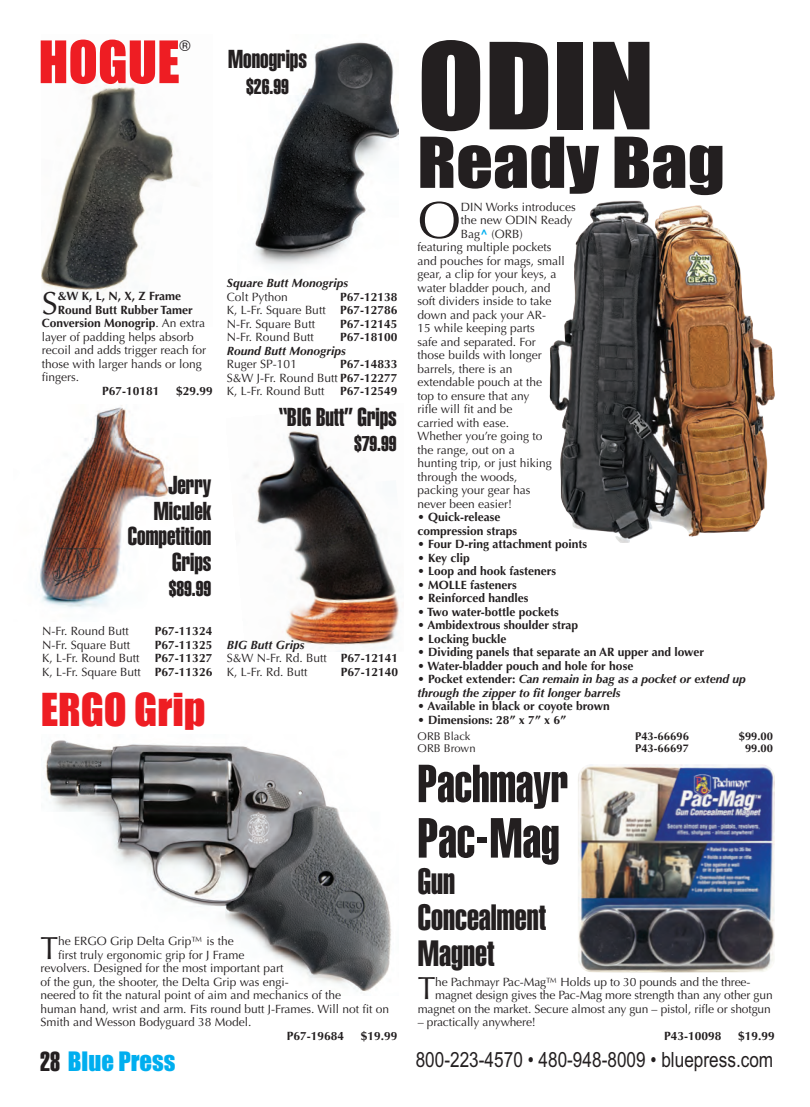
<style>
.page{position:relative;width:810px;height:1107px;background:#fff}
.page>*{position:absolute;margin:0;border:0;box-sizing:border-box;transform-origin:0 0}
.t1{font:110.7px "Impact";color:#231f20;scale:1.11 1}
.t2{font:64.8px "Impact";color:#231f20;scale:1.11 1}
.t3{font:55.5px "Helvetica LT Std Extra Comp";color:#231f20}
.t4{font:54px "Impact";color:#ee1d23}
.t5{font:52.5px "Helvetica LT Std Extra Comp";color:#231f20}
.t6{font:51.9px "Optima LT Std";color:#231f20}
.t7{font:42px "Impact";color:#ee1d23}
.t8{font:36px/36px "Helvetica LT Std Extra Comp";color:#231f20}
.t9{font:31.95px "Optima LT Std";color:#231f20}
.t10{font:25.5px/25.5px "Helvetica LT Std Extra Comp";color:#231f20;text-align:right}
.t11{font:24.75px "Impact";color:#00aeef}
.t12{font:21px "Arial Narrow";color:#231f20}
.t13{font:21px "Helvetica LT Std Extra Comp";color:#231f20}
.t14{font:15px "Helvetica";color:#231f20}
.t15{font:12px/13.5px "Optima LT Std";color:#231f20;text-align:justify}
.t16{font:700 12px/13.5px "Optima LT Std";color:#231f20;text-align:right}
.t17{font:italic 700 12px/13.5px "Optima LT Std";color:#231f20}
.t18{font:700 11.25px "Optima LT Std";color:#231f20}
.t19{font:11.25px "Optima LT Std";color:#231f20}
.s1{font-weight:400}
.s2{font-weight:700}
.s3{font-weight:700;font-style:italic}
.s4{font-family:"Optima";font-weight:900;color:#00aeef}
.s5{font-style:normal}
.s6{font-family:"Helvetica LT Std Extra Comp";font-size:27px;color:#231f20}
</style>
<div class="page">
<img style="left:42px;top:85px;width:132px;height:212px">
<img style="left:254px;top:42px;width:144px;height:225px">
<img style="left:46px;top:740px;width:345px;height:253px">
<img style="left:36px;top:405px;width:133px;height:203px">
<img style="left:256px;top:431px;width:145px;height:221px">
<img style="left:578px;top:764px;width:197px;height:208px;border-radius:14px">
<img style="left:549px;top:201px;width:226px;height:342px">
<h3 class="t4" style="left:38px;top:33px;width:143px">HOGUE</h3>
<p class="t14" style="left:179px;top:38px;width:13px">®</p>
<h3 class="t10" style="left:228px;top:48px;width:80px">Monogrips</h3>
<h3 class="t13" style="left:246px;top:79px;width:44px">$26.99</h3>
<h3 class="t9" style="left:42px;top:290px;width:17px">S</h3>
<p class="t16" style="left:58px;top:291px;width:125px">&amp;W K, L, N, X, Z Frame</p>
<p class="t16" style="left:58px;top:304px;width:137px">Round Butt Rubber Tamer</p>
<p class="t16" style="left:42px;top:318px;width:165px">Conversion Monogrip<span class="s1">. An extra</span></p>
<p class="t15" style="left:42px;top:331px;width:154px">layer of padding helps absorb</p>
<p class="t15" style="left:42px;top:345px;width:166px">recoil and adds trigger reach for</p>
<p class="t15" style="left:42px;top:358px;width:162px">those with larger hands or long</p>
<p class="t15" style="left:42px;top:372px;width:39px">fingers.</p>
<p class="t16" style="left:102px;top:385px;width:59px">P67-10181</p>
<p class="t16" style="left:176px;top:385px;width:38px">$29.99</p>
<h3 class="t10" style="left:128px;top:474px;width:85px">Jerry<br>Miculek<br>Competition<br>Grips</h3>
<h3 class="t13" style="left:169px;top:581px;width:44px">$89.99</h3>
<p class="t15" style="left:42px;top:625px;width:88px">N-Fr. Round Butt</p>
<p class="t16" style="left:155px;top:625px;width:59px">P67-11324</p>
<p class="t15" style="left:42px;top:639px;width:90px">N-Fr. Square Butt</p>
<p class="t16" style="left:155px;top:639px;width:59px">P67-11325</p>
<p class="t15" style="left:42px;top:652px;width:99px">K, L-Fr. Round Butt</p>
<p class="t16" style="left:42px;top:652px;width:172px">P67-11327<br><span class="s1">K, L-Fr. Square Butt</span> P67-11326</p>
<h3 class="t7" style="left:41px;top:687px;width:167px">ERGO Grip</h3>
<p class="t17" style="left:227px;top:277px;width:123px">Square Butt Monogrips</p>
<p class="t15" style="left:227px;top:291px;width:62px">Colt Python</p>
<p class="t15" style="left:227px;top:291px;width:172px;text-indent:113px"><span class="s2">P67-12138<br></span>K, L-Fr. Square Butt <span class="s2">P67-12786<br></span>N-Fr. Square Butt</p>
<p class="t16" style="left:340px;top:318px;width:59px">P67-12145</p>
<p class="t15" style="left:227px;top:331px;width:88px">N-Fr. Round Butt</p>
<p class="t16" style="left:340px;top:331px;width:59px">P67-18100</p>
<p class="t17" style="left:227px;top:345px;width:120px">Round Butt Monogrips</p>
<p class="t15" style="left:227px;top:358px;width:72px">Ruger SP-101</p>
<p class="t15" style="left:227px;top:358px;width:172px;text-indent:113px"><span class="s2">P67-14833<br></span>S&amp;W J-Fr. Round Butt <span class="s2">P67-12277<br></span>K, L-Fr. Round Butt</p>
<p class="t16" style="left:340px;top:385px;width:59px">P67-12549</p>
<h3 class="t10" style="left:279px;top:405px;width:119px">“BIG Butt” Grips</h3>
<h3 class="t13" style="left:354px;top:436px;width:44px">$79.99</h3>
<p class="t15" style="left:227px;top:639px;width:173px;text-align:left"><span class="s3">BIG Butt Grips<br></span>S&amp;W N-Fr. Rd. Butt <span class="s2">P67-12141<br></span>K, L-Fr. Rd. Butt</p>
<p class="t16" style="left:341px;top:666px;width:59px">P67-12140</p>
<h3 class="t9" style="left:41px;top:935px;width:19px">T</h3>
<p class="t15" style="left:58px;top:935px;width:177px">he ERGO Grip Delta Grip™ is the</p>
<p class="t15" style="left:58px;top:949px;width:188px">first truly ergonomic grip for J Frame</p>
<p class="t15" style="left:41px;top:962px;width:245px">revolvers. Designed for the most important part</p>
<p class="t15" style="left:41px;top:976px;width:250px">of the gun, the shooter, the Delta Grip was engi-</p>
<p class="t15" style="left:41px;top:989px;width:302px">neered to fit the natural point of aim and mechanics of the</p>
<p class="t15" style="left:41px;top:1003px;width:350px">human hand, wrist and arm. Fits round butt J-Frames. Will not fit on</p>
<p class="t15" style="left:41px;top:1016px;width:212px">Smith and Wesson Bodyguard 38 Model.</p>
<p class="t16" style="left:287px;top:1030px;width:59px">P67-19684</p>
<p class="t16" style="left:361px;top:1030px;width:38px">$19.99</p>
<h1 class="t1" style="left:417px;top:26px;width:215px">ODIN</h1>
<h2 class="t2" style="left:417px;top:128px;width:279px">Ready Bag</h2>
<h3 class="t6" style="left:418px;top:199px;width:45px">O</h3>
<p class="t15" style="left:461px;top:201px;width:117px">DIN Works introduces</p>
<p class="t15" style="left:461px;top:215px;width:113px">the new ODIN Ready</p>
<p class="t15" style="left:461px;top:228px;width:64px">Bag<span class="s4">^</span> (ORB)</p>
<p class="t15" style="left:418px;top:242px;width:135px">featuring multiple pockets</p>
<p class="t15" style="left:418px;top:255px;width:149px">and pouches for mags, small</p>
<p class="t15" style="left:418px;top:269px;width:140px">gear, a clip for your keys, a</p>
<p class="t15" style="left:418px;top:282px;width:134px">water bladder pouch, and</p>
<p class="t15" style="left:418px;top:296px;width:135px">soft dividers inside to take</p>
<p class="t15" style="left:418px;top:309px;width:130px">down and pack your AR-</p>
<p class="t15" style="left:418px;top:323px;width:119px">15 while keeping parts</p>
<p class="t15" style="left:418px;top:336px;width:120px">safe and separated. For</p>
<p class="t15" style="left:418px;top:350px;width:126px">those builds with longer</p>
<p class="t15" style="left:418px;top:363px;width:96px">barrels, there is an</p>
<p class="t15" style="left:418px;top:377px;width:126px">extendable pouch at the</p>
<p class="t15" style="left:418px;top:390px;width:113px">top to ensure that any</p>
<p class="t15" style="left:418px;top:404px;width:96px">rifle will fit and be</p>
<p class="t15" style="left:418px;top:417px;width:93px">carried with ease.</p>
<p class="t15" style="left:418px;top:431px;width:126px">Whether you’re going to</p>
<p class="t15" style="left:418px;top:444px;width:99px">the range, out on a</p>
<p class="t15" style="left:418px;top:458px;width:136px">hunting trip, or just hiking</p>
<p class="t15" style="left:418px;top:471px;width:101px">through the woods,</p>
<p class="t15" style="left:418px;top:485px;width:114px">packing your gear has</p>
<p class="t15" style="left:418px;top:498px;width:96px">never been easier!</p>
<p class="t16" style="left:418px;top:512px;width:101px;text-align:left">• Quick-release compression straps</p>
<p class="t16" style="left:418px;top:539px;width:171px">• Four D-ring attachment points</p>
<p class="t16" style="left:418px;top:552px;width:54px">• Key clip</p>
<p class="t16" style="left:418px;top:566px;width:140px">• Loop and hook fasteners</p>
<p class="t16" style="left:418px;top:579px;width:101px">• MOLLE fasteners</p>
<p class="t16" style="left:418px;top:593px;width:112px">• Reinforced handles</p>
<p class="t16" style="left:418px;top:606px;width:143px">• Two water-bottle pockets</p>
<p class="t16" style="left:418px;top:620px;width:162px">• Ambidextrous shoulder strap</p>
<p class="t16" style="left:418px;top:633px;width:91px">• Locking buckle</p>
<p class="t16" style="left:418px;top:647px;width:288px">• Dividing panels that separate an AR upper and lower</p>
<p class="t16" style="left:418px;top:660px;width:217px">• Water-bladder pouch and hole for hose</p>
<p class="t17" style="left:418px;top:674px;width:330px"><span class="s5">• Pocket extender:</span> Can remain in bag as a pocket or extend up through the zipper to fit longer barrels</p>
<p class="t16" style="left:418px;top:701px;width:194px">• Available in black or coyote brown</p>
<p class="t16" style="left:418px;top:714px;width:150px">• Dimensions: 28” x 7” x 6”</p>
<p class="t19" style="left:418px;top:731px;width:54px">ORB Black</p>
<p class="t18" style="left:635px;top:731px;width:55px">P43-66696</p>
<p class="t18" style="left:739px;top:731px;width:36px">$99.00</p>
<p class="t19" style="left:418px;top:744px;width:59px">ORB Brown</p>
<p class="t18" style="left:635px;top:744px;width:55px">P43-66697</p>
<p class="t18" style="left:745px;top:744px;width:30px">99.00</p>
<h3 class="t5" style="left:418px;top:765px;width:152px">Pachmayr</h3>
<h3 class="t3" style="left:418px;top:818px;width:143px">Pac-Mag</h3>
<h3 class="t8" style="left:418px;top:865px;width:130px">Gun<br>Concealment<br>Magnet</h3>
<h3 class="t9" style="left:418px;top:975px;width:19px">T</h3>
<p class="t15" style="left:435px;top:976px;width:317px">he Pachmayr Pac-Mag™ Holds up to 30 pounds and the three-</p>
<p class="t15" style="left:435px;top:990px;width:339px">magnet design gives the Pac-Mag more strength than any other gun</p>
<p class="t15" style="left:418px;top:1003px;width:355px">magnet on the market. Secure almost any gun – pistol, rifle or shotgun</p>
<p class="t15" style="left:418px;top:1017px;width:120px">– practically anywhere!</p>
<p class="t16" style="left:664px;top:1030px;width:59px">P43-10098</p>
<p class="t16" style="left:738px;top:1030px;width:38px">$19.99</p>
<h3 class="t11" style="left:40px;top:1048px;width:137px"><span class="s6">28</span> Blue Press</h3>
<h3 class="t12" style="left:416px;top:1048px;width:359px">800-223-4570 • 480-948-8009 • bluepress.com</h3>
</div>
